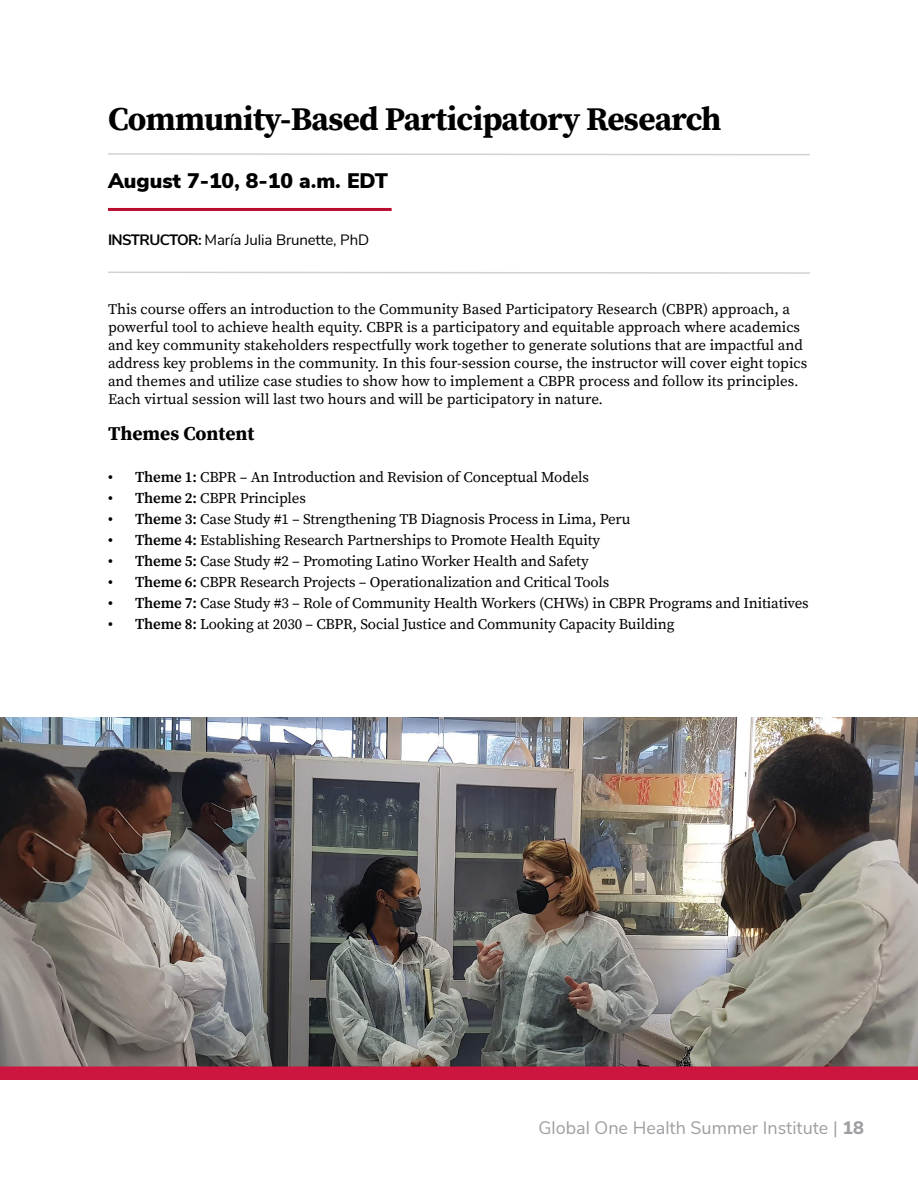
<style>
.page{position:relative;width:918px;height:1188px;background:#fff}
.page>*{position:absolute;margin:0;border:0;box-sizing:border-box;transform-origin:0 0}
.t1{font:700 33px "Buckeye Serif 2";letter-spacing:-.02em;color:#000}
.t2{font:900 21px "Buckeye Sans 2";color:#000}
.t3{font:700 19.5px "Buckeye Serif 2";color:#000}
.t4{font:18px "Buckeye Sans";color:#9d9fa2}
.t5{font:15px/18px "Buckeye Serif 2";letter-spacing:-.01em;color:#000}
.t6{font:15px "Buckeye Sans 2";letter-spacing:-.01em;color:#000}
.s1{font-weight:700}
.s2{font-weight:600}
.s3{font-weight:800}
</style>
<div class="page">
<svg style="left:108px;top:153px;width:702px;height:3px"></svg>
<hr style="left:108px;top:208px;width:284px;height:3px;background:#ba0c2f">
<svg style="left:108px;top:271px;width:702px;height:3px"></svg>
<img style="left:0;top:718px;width:918px;height:348px">
<div style="left:0;top:1066px;width:918px;height:14px;background:#cd163f"></div>
<p class="t1" style="left:108px;top:100px;width:615px">Community-Based Participatory Research</p>
<p class="t2" style="left:108px;top:168px;width:282px">August 7-10, 8-10 a.m. EDT</p>
<p class="t6" style="left:108px;top:231px;width:263px"><span class="s1">INSTRUCTOR:</span> María Julia Brunette, PhD</p>
<p class="t5" style="left:108px;top:301px;width:701px">This course offers an introduction to the Community Based Participatory Research (CBPR) approach, a powerful tool to achieve health equity. CBPR is a participatory and equitable approach where academics and key community stakeholders respectfully work together to generate solutions that are impactful and address key problems in the community. In this four-session course, the instructor will cover eight topics and themes and utilize case studies to show how to implement a CBPR process and follow its principles.<br>Each virtual session will last two hours and will be participatory in nature.</p>
<p class="t3" style="left:108px;top:423px;width:148px">Themes Content</p>
<p class="t5" style="left:108px;top:469px;width:482px"><span class="s2">• Theme 1:</span> CBPR – An Introduction and Revision of Conceptual Models</p>
<p class="t5" style="left:108px;top:490px;width:199px"><span class="s2">• Theme 2:</span> CBPR Principles</p>
<p class="t5" style="left:108px;top:511px;width:524px"><span class="s2">• Theme 3:</span> Case Study #1 – Strengthening TB Diagnosis Process in Lima, Peru</p>
<p class="t5" style="left:108px;top:532px;width:494px"><span class="s2">• Theme 4:</span> Establishing Research Partnerships to Promote Health Equity</p>
<p class="t5" style="left:108px;top:553px;width:482px"><span class="s2">• Theme 5:</span> Case Study #2 – Promoting Latino Worker Health and Safety</p>
<p class="t5" style="left:108px;top:574px;width:503px"><span class="s2">• Theme 6:</span> CBPR Research Projects – Operationalization and Critical Tools</p>
<p class="t5" style="left:108px;top:595px;width:702px"><span class="s2">• Theme 7:</span> Case Study #3 – Role of Community Health Workers (CHWs) in CBPR Programs and Initiatives</p>
<p class="t5" style="left:108px;top:616px;width:568px"><span class="s2">• Theme 8:</span> Looking at 2030 – CBPR, Social Justice and Community Capacity Building</p>
<p class="t4" style="left:539px;top:1115px;width:327px">Global One Health Summer Institute | <span class="s3">18</span></p>
</div>
